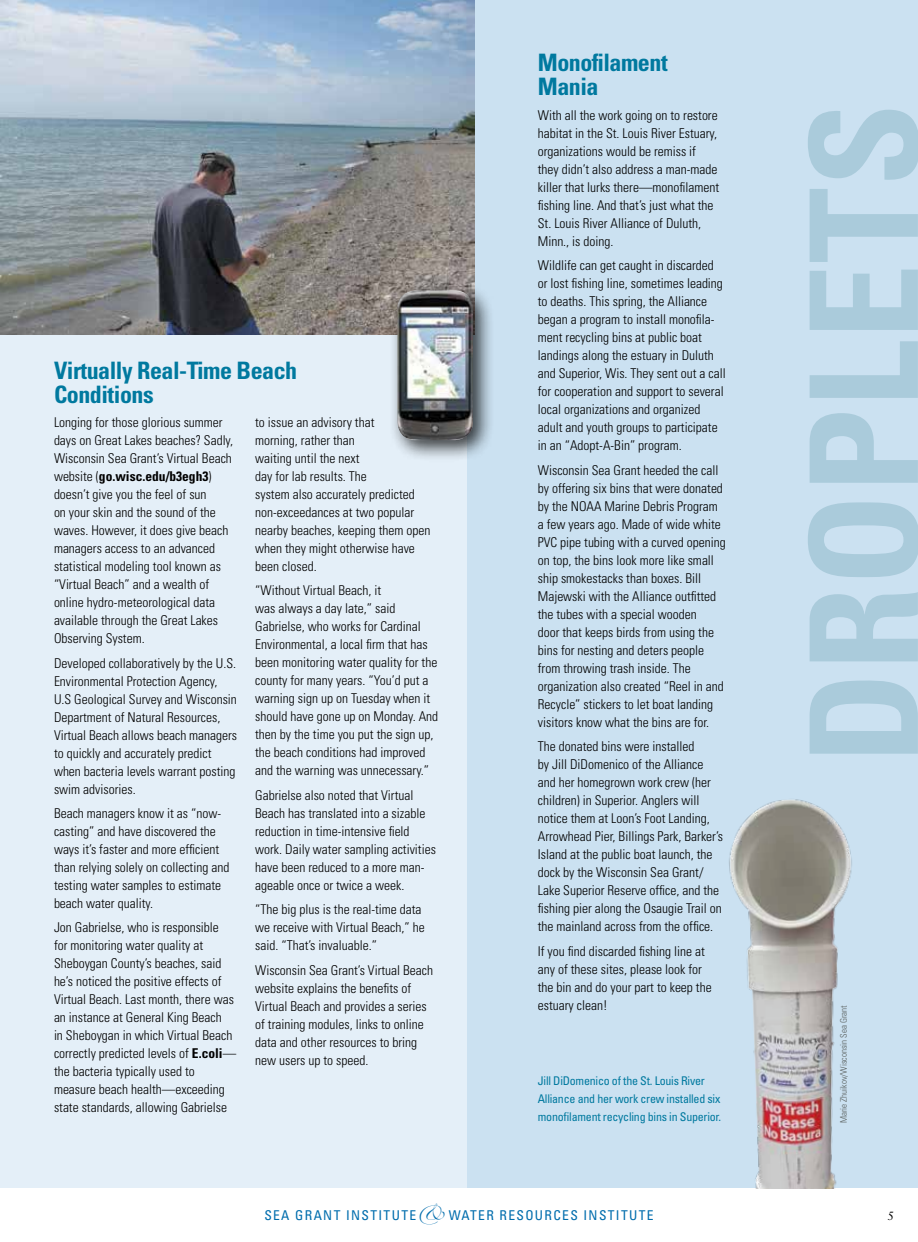
<style>
.page{position:relative;width:918px;height:1242px;background:#fff}
.page>*{position:absolute;margin:0;border:0;box-sizing:border-box;transform-origin:0 0}
.t1{font:700 condensed 150px "Univers LT Std";letter-spacing:.01em;color:#aacbdb}
.t2{font:700 condensed 24px/24px "Univers LT Std";letter-spacing:-.02em;color:#00799f}
.t3{font:300 condensed 13.5px/18px "Univers LT Std";color:#000}
.t4{font:condensed 13.5px "Univers LT Std";letter-spacing:.1em;color:#006dad}
.t5{font:condensed 12px/18px "Univers LT Std";letter-spacing:-.02em;color:#00799f}
.t6{font:12px "Sabon LT Std";color:#000}
.t7{font:300 condensed 9px "Univers LT Std";color:#585e5c}
.s1{font-weight:700}
.s2{font-family:"Zapfino";font-stretch:normal}
</style>
<div class="page">
<div style="left:467px;top:0;width:451px;height:1188px;background:#cbe1f1"></div>
<div style="left:0;top:0;width:467px;height:1188px;background:#e4eff8"></div>
<img style="left:0;top:0;width:475px;height:335px">
<div style="left:389px;top:282px;width:106px;height:180px;background:#000;opacity:.75"></div>
<img style="left:397px;top:291px;width:76px;height:149px">
<img style="left:729px;top:799px;width:123px;height:390px">
<h2 class="t2" style="left:54px;top:359px;width:245px">Virtually Real-Time Beach<br>Conditions</h2>
<p class="t3" style="left:54px;top:413px;width:181px">Longing for those glorious summer days on Great Lakes beaches? Sadly,<br>Wisconsin Sea Grant’s Virtual Beach website (<span class="s1">go.wisc.edu/b3egh3</span>) doesn’t give you the feel of sun<br>on your skin and the sound of the waves. However, it does give beach managers access to an advanced statistical modeling tool known as “Virtual Beach” and a wealth of online hydro-meteorological data available through the Great Lakes<br>Observing System.</p>
<p class="t3" style="left:54px;top:654px;width:185px">Developed collaboratively by the U.S.<br>Environmental Protection Agency, U.S Geological Survey and Wisconsin Department of Natural Resources, Virtual Beach allows beach managers to quickly and accurately predict when bacteria levels warrant posting swim advisories.</p>
<p class="t3" style="left:54px;top:804px;width:177px">Beach managers know it as “now&shy;casting” and have discovered the ways it’s faster and more efficient than relying solely on collecting and testing water samples to estimate beach water quality.</p>
<p class="t3" style="left:54px;top:919px;width:184px">Jon Gabrielse, who is responsible<br>for monitoring water quality at Sheboygan County’s beaches, said he’s noticed the positive effects of Virtual Beach. Last month, there was an instance at General King Beach<br>in Sheboygan in which Virtual Beach correctly predicted levels of <span class="s1">E.coli</span>— the bacteria typically used to measure beach health—exceeding state standards, allowing Gabrielse</p>
<p class="t3" style="left:255px;top:413px;width:177px">to issue an advisory that<br>morning, rather than<br>waiting until the next<br>day for lab results. The<br>system also accurately predicted non-exceedances at two popular nearby beaches, keeping them open when they might otherwise have been closed.</p>
<p class="t3" style="left:255px;top:582px;width:184px">“Without Virtual Beach, it<br>was always a day late,” said Gabrielse, who works for Cardinal Environmental, a local firm that has been monitoring water quality for the county for many years. “You’d put a warning sign up on Tuesday when it should have gone up on Monday. And then by the time you put the sign up, the beach conditions had improved and the warning was unnecessary.”</p>
<p class="t3" style="left:255px;top:786px;width:182px">Gabrielse also noted that Virtual Beach has translated into a sizable reduction in time-intensive field work. Daily water sampling activities have been reduced to a more man&shy;ageable once or twice a week.</p>
<p class="t3" style="left:255px;top:901px;width:171px">“The big plus is the real-time data we receive with Virtual Beach,” he said. “That’s invaluable.”</p>
<p class="t3" style="left:255px;top:961px;width:179px">Wisconsin Sea Grant’s Virtual Beach website explains the benefits of<br>Virtual Beach and provides a series of training modules, links to online data and other resources to bring new users up to speed.</p>
<h2 class="t2" style="left:538px;top:51px;width:131px">Monofilament<br>Mania</h2>
<p class="t3" style="left:538px;top:106px;width:183px">With all the work going on to restore habitat in the St. Louis River Estuary, organizations would be remiss if they didn’t also address a man-made killer that lurks there—monofilament fishing line. And that’s just what the St. Louis River Alliance of Duluth, Minn., is doing.</p>
<p class="t3" style="left:538px;top:257px;width:189px">Wildlife can get caught in discarded or lost fishing line, sometimes leading to deaths. This spring, the Alliance began a program to install monofila&shy;ment recycling bins at public boat landings along the estuary in Duluth and Superior, Wis. They sent out a call for cooperation and support to several local organizations and organized adult and youth groups to participate in an “Adopt-A-Bin” program.</p>
<p class="t3" style="left:538px;top:461px;width:189px">Wisconsin Sea Grant heeded the call by offering six bins that were donated by the NOAA Marine Debris Program a few years ago. Made of wide white PVC pipe tubing with a curved opening on top, the bins look more like small ship smokestacks than boxes. Bill Majewski with the Alliance outfitted the tubes with a special wooden<br>door that keeps birds from using the bins for nesting and deters people from throwing trash inside. The organization also created “Reel in and Recycle” stickers to let boat landing visitors know what the bins are for.</p>
<p class="t3" style="left:538px;top:737px;width:187px">The donated bins were installed<br>by Jill DiDomenico of the Alliance and her homegrown work crew (her children) in Superior. Anglers will notice them at Loon’s Foot Landing, Arrowhead Pier, Billings Park, Barker’s Island at the public boat launch, the dock by the Wisconsin Sea Grant/ Lake Superior Reserve office, and the fishing pier along the Osaugie Trail on the mainland across from the office.</p>
<p class="t3" style="left:538px;top:942px;width:175px">If you find discarded fishing line at any of these sites, please look for the bin and do your part to keep the estuary clean!</p>
<p class="t5" style="left:538px;top:1072px;width:185px">Jill DiDomenico of the St. Louis River<br>Alliance and her work crew installed six monofilament recycling bins in Superior.</p>
<h1 class="t1" style="left:773px;top:764px;width:655px;rotate:-90deg">Droplets</h1>
<p class="t7" style="left:838px;top:1123px;width:119px;rotate:-90deg">Marie Zhuikov/Wisconsin Sea Grant</p>
<p class="t4" style="left:264px;top:1206px;width:391px">Sea Grant Institute<span class="s2">&amp;</span>Water Resources Institute</p>
<p class="t6" style="left:888px;top:1208px;width:8px">5</p>
</div>
